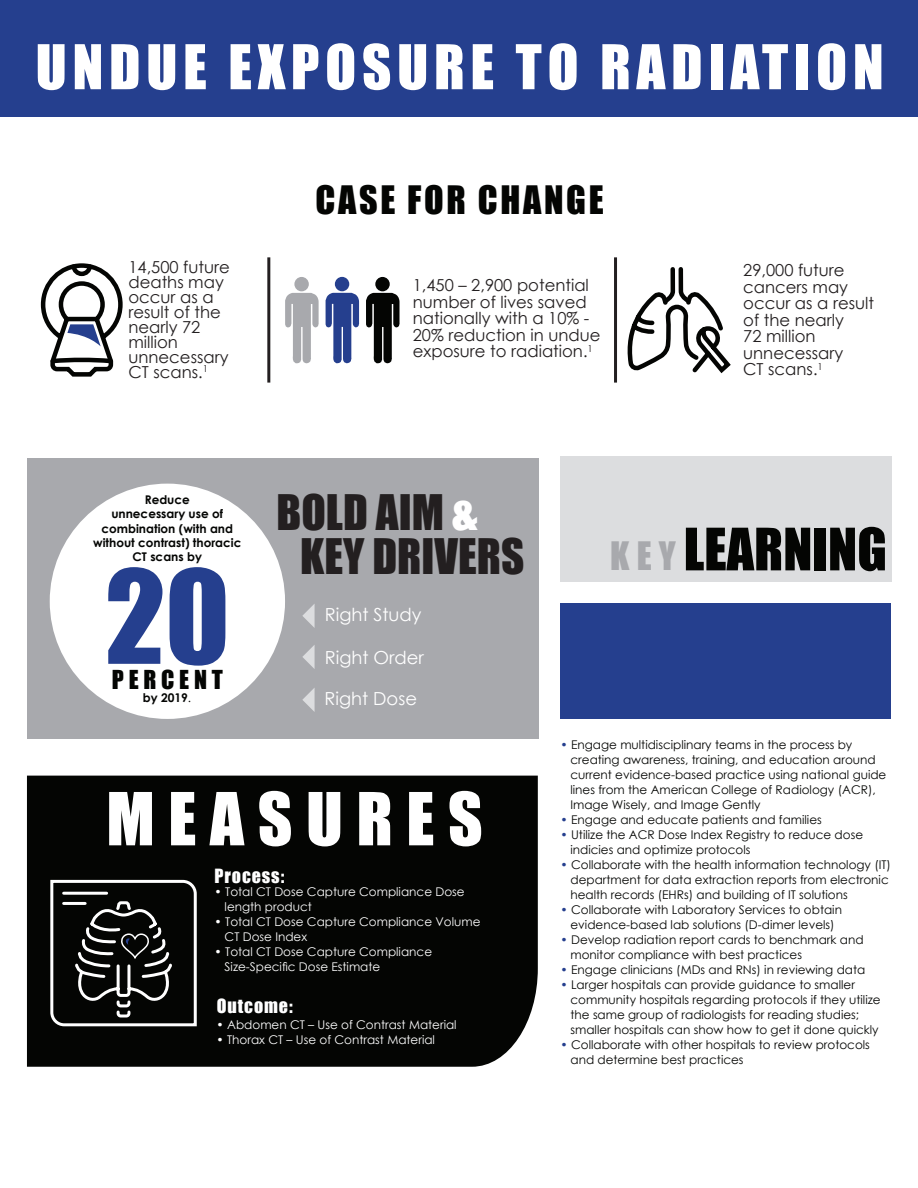
<style>
.page{position:relative;width:918px;height:1188px;background:#fff}
.page>*{position:absolute;margin:0;border:0;box-sizing:border-box;transform-origin:0 0}
.t1{font:120px "Impact";color:#253f8e}
.t2{font:67.5px "Impact";letter-spacing:.2em;color:#fff}
.t3{font:57px "Impact";letter-spacing:.1em;color:#fff}
.t4{font:54px "Impact";color:#040503}
.t5{font:45px "Impact";color:#231f20}
.t6{font:36px "Impact";letter-spacing:.075em;color:#040503}
.t7{font:24px "Impact";letter-spacing:.2em;color:#040503}
.t8{font:18px "Century Gothic";color:#fff}
.t9{font:18px "Impact";letter-spacing:.05em;color:#fff}
.t10{font:16.5px/16.5px "Century Gothic";color:#231f20}
.t11{font:12px "Century Gothic";color:#040503}
.t12{font:12px "Century Gothic";color:#fff}
.t13{font:700 12px/14.4px "Century Gothic";color:#040503;text-align:center}
.s1{font-weight:400}
.s2{color:#fff}
.s3{font-size:36px;color:#a8a9ad}
.s4{color:#253f8e}
</style>
<div class="page">
<div style="left:27px;top:458px;width:511px;height:281px;background:#a8a9ad"></div>
<div style="left:27px;top:776px;width:511px;height:291px;background:#040503"></div>
<div style="left:1px;top:0;width:917px;height:117px;background:#253f8e"></div>
<hr style="left:614px;top:257px;width:3px;height:126px;background:#231f20">
<hr style="left:267px;top:257px;width:3px;height:126px;background:#231f20">
<div style="left:50px;top:484px;width:235px;height:235px;background:#fff;border-radius:50%"></div>
<svg style="left:302px;top:604px;width:13px;height:24px"></svg>
<svg style="left:302px;top:645px;width:13px;height:24px"></svg>
<svg style="left:302px;top:688px;width:13px;height:24px"></svg>
<div style="left:561px;top:457px;width:331px;height:125px;background:#dcdddf"></div>
<div style="left:561px;top:603px;width:330px;height:116px;background:#253f8e"></div>
<svg style="left:366px;top:293px;width:34px;height:71px"></svg>
<div style="left:375px;top:277px;width:15px;height:14px;background:#040503;border-radius:50%"></div>
<svg style="left:325px;top:293px;width:35px;height:71px"></svg>
<div style="left:335px;top:277px;width:14px;height:14px;background:#253f8e;border-radius:50%"></div>
<svg style="left:285px;top:293px;width:34px;height:71px"></svg>
<div style="left:294px;top:277px;width:15px;height:14px;background:#a8a9ad;border-radius:50%"></div>
<svg style="left:40px;top:263px;width:83px;height:114px"></svg>
<svg style="left:625px;top:267px;width:109px;height:190px"></svg>
<svg style="left:49px;top:878px;width:149px;height:150px;background:#2e2f2d"></svg>
<p class="t3" style="left:36px;top:23px;width:850px">UNDUE EXPOSURE TO RADIATION</p>
<p class="t10" style="left:128px;top:259px;width:103px;line-height:15px">14,500 future deaths may occur as a result of the nearly 72</p>
<p class="t10" style="left:128px;top:333px;width:51px">million</p>
<p class="t10" style="left:128px;top:349px;width:102px;line-height:15px">unnecessary<br>CT scans.<sup>1</sup></p>
<p class="t6" style="left:316px;top:172px;width:290px">CASE FOR CHANGE</p>
<p class="t10" style="left:413px;top:277px;width:189px">1,450 – 2,900 potential number of lives saved nationally with a 10% -<br>20% reduction in undue exposure to radiation.<sup>1</sup></p>
<p class="t10" style="left:743px;top:262px;width:132px">29,000 future cancers may occur as a result of the nearly</p>
<p class="t10" style="left:743px;top:328px;width:74px">72 million</p>
<p class="t10" style="left:743px;top:344px;width:102px">unnecessary</p>
<p class="t10" style="left:743px;top:361px;width:81px">CT scans.<sup>1</sup></p>
<p class="t13" style="left:145px;top:492px;width:47px">Reduce</p>
<p class="t13" style="left:111px;top:506px;width:113px">unnecessary use of</p>
<p class="t13" style="left:93px;top:521px;width:150px">combination (with and without contrast) thoracic<br>CT scans by</p>
<p class="t1" style="left:105px;top:524px;width:126px">20</p>
<p class="t7" style="left:112px;top:661px;width:113px">PERCENT</p>
<p class="t13" style="left:143px;top:690px;width:50px">by 2019<span class="s1">.</span></p>
<p class="t5" style="left:277px;top:478px;width:203px">BOLD AIM <span class="s2">&amp;</span></p>
<p class="t5" style="left:300px;top:521px;width:225px">KEY DRIVERS</p>
<p class="t8" style="left:325px;top:602px;width:98px">Right Study</p>
<p class="t8" style="left:325px;top:644px;width:101px">Right Order</p>
<p class="t8" style="left:325px;top:686px;width:94px">Right Dose</p>
<p class="t4" style="left:610px;top:507px;width:278px"><span class="s3">K E Y</span> LEARNING</p>
<p class="t2" style="left:106px;top:766px;width:378px">MEASURES</p>
<p class="t9" style="left:215px;top:862px;width:71px">Process:</p>
<p class="t12" style="left:215px;top:883px;width:252px">• Total CT Dose Capture Compliance Dose</p>
<p class="t12" style="left:225px;top:898px;width:89px">length product</p>
<p class="t12" style="left:215px;top:913px;width:267px">• Total CT Dose Capture Compliance Volume</p>
<p class="t12" style="left:225px;top:928px;width:84px">CT Dose Index</p>
<p class="t12" style="left:215px;top:943px;width:219px">• Total CT Dose Capture Compliance</p>
<p class="t12" style="left:225px;top:958px;width:157px">Size-Specific Dose Estimate</p>
<p class="t9" style="left:217px;top:992px;width:77px">Outcome:</p>
<p class="t12" style="left:217px;top:1016px;width:242px">• Abdomen CT – Use of Contrast Material</p>
<p class="t12" style="left:217px;top:1031px;width:220px">• Thorax CT – Use of Contrast Material</p>
<p class="t11" style="left:561px;top:736px;width:293px"><span class="s4">•</span> Engage multidisciplinary teams in the process by</p>
<p class="t11" style="left:570px;top:751px;width:307px">creating awareness, training, and education around</p>
<p class="t11" style="left:570px;top:766px;width:317px">current evidence-based practice using national guide</p>
<p class="t11" style="left:570px;top:781px;width:307px">lines from the American College of Radiology (ACR),</p>
<p class="t11" style="left:570px;top:796px;width:192px">Image Wisely, and Image Gently</p>
<p class="t11" style="left:561px;top:811px;width:263px"><span class="s4">•</span> Engage and educate patients and families</p>
<p class="t11" style="left:561px;top:826px;width:304px"><span class="s4">•</span> Utilize the ACR Dose Index Registry to reduce dose</p>
<p class="t11" style="left:570px;top:841px;width:181px">indicies and optimize protocols</p>
<p class="t11" style="left:561px;top:856px;width:332px"><span class="s4">•</span> Collaborate with the health information technology (IT)</p>
<p class="t11" style="left:570px;top:871px;width:320px">department for data extraction reports from electronic</p>
<p class="t11" style="left:570px;top:886px;width:279px">health records (EHRs) and building of IT solutions</p>
<p class="t11" style="left:561px;top:901px;width:283px"><span class="s4">•</span> Collaborate with Laboratory Services to obtain</p>
<p class="t11" style="left:570px;top:916px;width:266px">evidence-based lab solutions (D-dimer levels)</p>
<p class="t11" style="left:561px;top:931px;width:305px"><span class="s4">•</span> Develop radiation report cards to benchmark and</p>
<p class="t11" style="left:570px;top:946px;width:233px">monitor compliance with best practices</p>
<p class="t11" style="left:561px;top:961px;width:306px"><span class="s4">•</span> Engage clinicians (MDs and RNs) in reviewing data</p>
<p class="t11" style="left:561px;top:976px;width:296px"><span class="s4">•</span> Larger hospitals can provide guidance to smaller</p>
<p class="t11" style="left:570px;top:991px;width:312px">community hospitals regarding protocols if they utilize</p>
<p class="t11" style="left:570px;top:1006px;width:290px">the same group of radiologists for reading studies;</p>
<p class="t11" style="left:570px;top:1021px;width:310px">smaller hospitals can show how to get it done quickly</p>
<p class="t11" style="left:561px;top:1036px;width:311px"><span class="s4">•</span> Collaborate with other hospitals to review protocols</p>
<p class="t11" style="left:570px;top:1051px;width:175px">and determine best practices</p>
</div>
